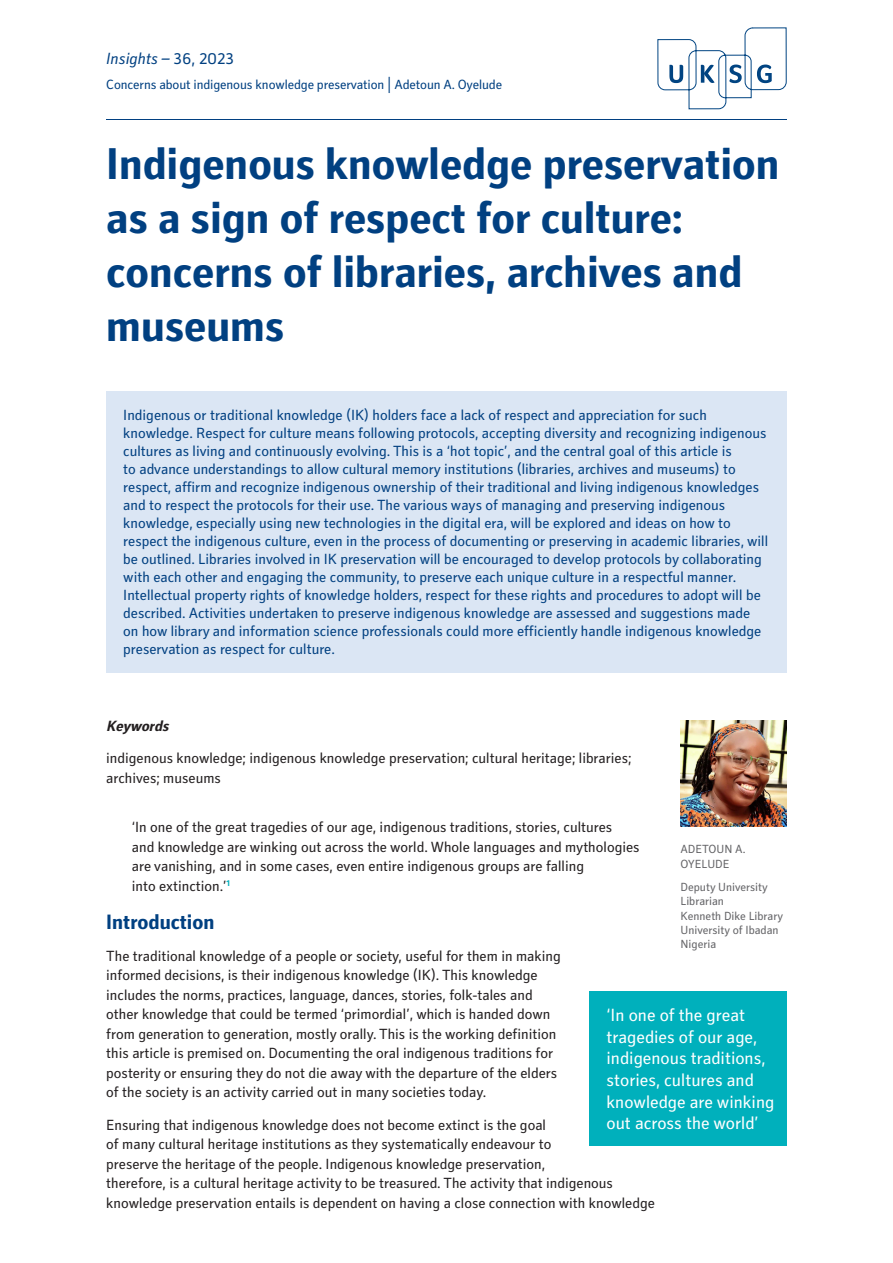
<style>
.page{position:relative;width:893px;height:1263px;background:#fff}
.page>*{position:absolute;margin:0;border:0;box-sizing:border-box;transform-origin:0 0}
.Main_Headline{font:700 45px/54px "Secca Std";color:#014081}
.A-Style_Heading{font:700 21px "Secca Std";color:#014081}
.Stand_out_quote{font:18px/21.6px "Secca Std";color:#fff}
.Title_-_Series_-_Dat{font:italic 16.5px "Secca Std";color:#014081}
.Extract_Box{font:15px/18px "Secca Std";color:#014081}
.Body{font:15px/19.5px "Secca Std";color:#231f20}
.Quote_Paragraph{font:15px/19.5px "Secca Std";color:#231f20}
.Body-2{font:italic 700 15px "Secca Std";color:#231f20}
.Title_-_Aiuthor{font:13.5px "Secca Std";letter-spacing:-.01em;color:#014081}
.t1{font:12px/14.4px "Secca Std";color:#636366}
.s1{font-style:normal}
</style>
<div class="page">
<div style="left:106px;top:391px;width:681px;height:281px;background:#dbe6f4"></div>
<hr style="left:106px;top:119px;width:681px;height:1px;background:#014081">
<svg style="left:657px;top:27px;width:130px;height:82px"></svg>
<img style="left:680px;top:720px;width:107px;height:107px">
<div style="left:590px;top:991px;width:197px;height:155px;background:#00b0bc"></div>
<p class="Title_-_Series_-_Dat" style="left:106px;top:49px;width:129px">Insights <span class="s1">– 36, 2023</span></p>
<p class="Title_-_Aiuthor" style="left:106px;top:77px;width:397px">Concerns about indigenous knowledge preservation | Adetoun A. Oyelude</p>
<p class="Main_Headline" style="left:106px;top:139px;width:675px">Indigenous knowledge preservation as a sign of respect for culture: concerns of libraries, archives and museums</p>
<p class="Extract_Box" style="left:123px;top:407px;width:646px">Indigenous or traditional knowledge (IK) holders face a lack of respect and appreciation for such knowledge. Respect for culture means following protocols, accepting diversity and recognizing indigenous cultures as living and continuously evolving. This is a ‘hot topic’, and the central goal of this article is<br>to advance understandings to allow cultural memory institutions (libraries, archives and museums) to respect, affirm and recognize indigenous ownership of their traditional and living indigenous knowledges and to respect the protocols for their use. The various ways of managing and preserving indigenous knowledge, especially using new technologies in the digital era, will be explored and ideas on how to respect the indigenous culture, even in the process of documenting or preserving in academic libraries, will be outlined. Libraries involved in IK preservation will be encouraged to develop protocols by collaborating with each other and engaging the community, to preserve each unique culture in a respectful manner.<br>Intellectual property rights of knowledge holders, respect for these rights and procedures to adopt will be described. Activities undertaken to preserve indigenous knowledge are assessed and suggestions made on how library and information science professionals could more efficiently handle indigenous knowledge preservation as respect for culture.</p>
<p class="Body-2" style="left:106px;top:717px;width:67px">Keywords</p>
<p class="Body" style="left:106px;top:749px;width:527px">indigenous knowledge; indigenous knowledge preservation; cultural heritage; libraries; archives; museums</p>
<p class="Quote_Paragraph" style="left:132px;top:818px;width:509px">‘In one of the great tragedies of our age, indigenous traditions, stories, cultures<br>and knowledge are winking out across the world. Whole languages and mythologies are vanishing, and in some cases, even entire indigenous groups are falling<br>into extinction.’<sup>1</sup></p>
<p class="A-Style_Heading" style="left:106px;top:910px;width:110px">Introduction</p>
<p class="Body" style="left:106px;top:946px;width:456px">The traditional knowledge of a people or society, useful for them in making informed decisions, is their indigenous knowledge (IK). This knowledge includes the norms, practices, language, dances, stories, folk-tales and other knowledge that could be termed ‘primordial’, which is handed down from generation to generation, mostly orally. This is the working definition this article is premised on. Documenting the oral indigenous traditions for posterity or ensuring they do not die away with the departure of the elders of the society is an activity carried out in many societies today.</p>
<p class="Body" style="left:106px;top:1115px;width:550px">Ensuring that indigenous knowledge does not become extinct is the goal<br>of many cultural heritage institutions as they systematically endeavour to<br>preserve the heritage of the people. Indigenous knowledge preservation,<br>therefore, is a cultural heritage activity to be treasured. The activity that indigenous knowledge preservation entails is dependent on having a close connection with knowledge</p>
<p class="t1" style="left:680px;top:843px;width:67px">ADETOUN A.<br>OYELUDE</p>
<p class="t1" style="left:680px;top:880px;width:89px">Deputy University<br>Librarian</p>
<p class="t1" style="left:680px;top:909px;width:104px">Kenneth Dike Library</p>
<p class="t1" style="left:680px;top:923px;width:100px">University of Ibadan</p>
<p class="t1" style="left:680px;top:937px;width:37px">Nigeria</p>
<p class="Stand_out_quote" style="left:607px;top:1005px;width:169px">‘In one of the great tragedies of our age, indigenous traditions, stories, cultures and knowledge are winking out across the world’</p>
</div>
